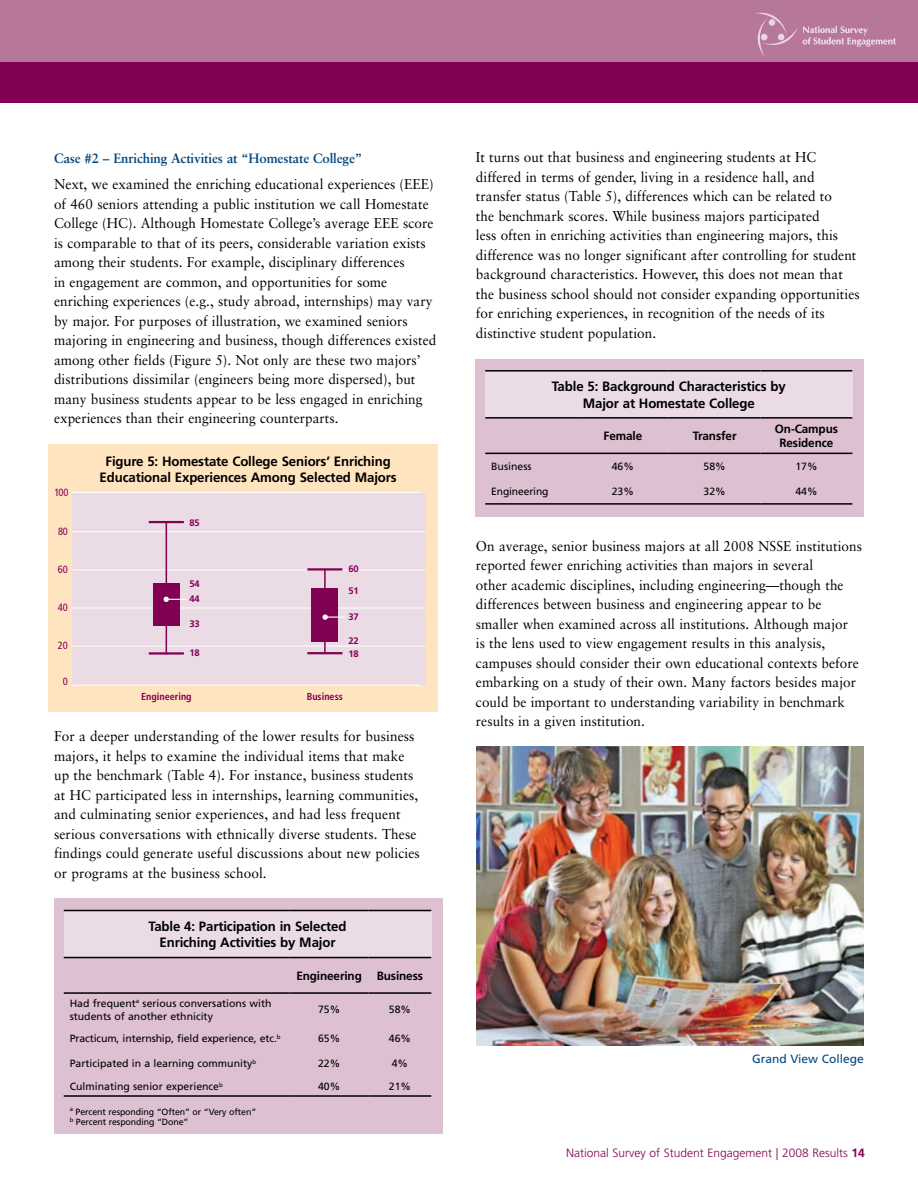
<style>
.page{position:relative;width:918px;height:1188px;background:#fff}
.page>*{position:absolute;margin:0;border:0;box-sizing:border-box;transform-origin:0 0}
.t1{font:14.25px/19.5px "Sabon LT";letter-spacing:.005em;color:#000;scale:.95 1}
.t2{font:700 13.5px/16.2px "Frutiger LT";letter-spacing:-.01em;color:#000;text-align:center}
.t3{font:700 13.5px "Sabon LT";letter-spacing:-.01em;color:#00457c}
.t4{font:700 12px/13.5px "Frutiger LT";letter-spacing:-.01em;color:#000;text-align:center}
.t5{font:300 12px "Frutiger LT";color:#820053}
.t6{font:12px "Frutiger LT";color:#00457c}
.t7{font:10.5px/12.6px "Frutiger LT";color:#000}
.t8{font:condensed 10.5px "Frutiger LT";color:#820053}
.t9{font:700 condensed 10.2px "Frutiger";color:#820053}
.t10{font:700 9.45px/13px "Frutiger";letter-spacing:-.03em;color:#820053}
.t11{font:9px/10.5px "Frutiger LT";letter-spacing:-.01em;color:#000}
.s1{font-weight:700}
</style>
<div class="page">
<div style="left:0;top:0;width:918px;height:74px;background:#b7779b"></div>
<div style="left:0;top:62px;width:918px;height:40px;background:#820053"></div>
<svg style="left:755px;top:13px;width:141px;height:43px"></svg>
<div style="left:54px;top:899px;width:388px;height:235px;background:#ddc0d1"></div>
<div style="left:64px;top:911px;width:367px;height:47px;background:#ebdbe5"></div>
<hr style="left:64px;top:910px;width:226px;height:1px;background:#000">
<hr style="left:290px;top:910px;width:79px;height:1px;background:#000">
<hr style="left:369px;top:910px;width:62px;height:1px;background:#000">
<hr style="left:64px;top:957px;width:226px;height:1px;background:#000">
<hr style="left:290px;top:957px;width:79px;height:1px;background:#000">
<hr style="left:369px;top:957px;width:62px;height:1px;background:#000">
<hr style="left:64px;top:992px;width:226px;height:2px;background:#000">
<hr style="left:290px;top:992px;width:79px;height:2px;background:#000">
<hr style="left:369px;top:992px;width:62px;height:2px;background:#000">
<hr style="left:64px;top:1095px;width:226px;height:2px;background:#000">
<hr style="left:290px;top:1095px;width:79px;height:2px;background:#000">
<hr style="left:369px;top:1095px;width:62px;height:2px;background:#000">
<div style="left:476px;top:359px;width:388px;height:157px;background:#ddc0d1"></div>
<div style="left:485px;top:371px;width:367px;height:47px;background:#ebdbe5"></div>
<hr style="left:485px;top:370px;width:92px;height:2px;background:#000">
<hr style="left:577px;top:370px;width:92px;height:2px;background:#000">
<hr style="left:669px;top:370px;width:92px;height:2px;background:#000">
<hr style="left:761px;top:370px;width:91px;height:2px;background:#000">
<hr style="left:485px;top:417px;width:92px;height:2px;background:#000">
<hr style="left:577px;top:417px;width:92px;height:2px;background:#000">
<hr style="left:669px;top:417px;width:92px;height:2px;background:#000">
<hr style="left:761px;top:417px;width:91px;height:2px;background:#000">
<hr style="left:485px;top:453px;width:92px;height:1px;background:#000">
<hr style="left:577px;top:453px;width:92px;height:1px;background:#000">
<hr style="left:669px;top:453px;width:92px;height:1px;background:#000">
<hr style="left:761px;top:453px;width:91px;height:1px;background:#000">
<hr style="left:485px;top:503px;width:92px;height:2px;background:#000">
<hr style="left:577px;top:503px;width:92px;height:2px;background:#000">
<hr style="left:669px;top:503px;width:92px;height:2px;background:#000">
<hr style="left:761px;top:503px;width:91px;height:2px;background:#000">
<div style="left:48px;top:444px;width:390px;height:268px;background:#ffe4c0"></div>
<div style="left:72px;top:493px;width:354px;height:192px;background:#ebdbe5"></div>
<hr style="left:72px;top:685px;width:349px;height:1px;background:#fff">
<hr style="left:72px;top:646px;width:353px;height:1px;background:#fff">
<hr style="left:72px;top:608px;width:353px;height:1px;background:#fff">
<hr style="left:72px;top:570px;width:353px;height:1px;background:#fff">
<hr style="left:72px;top:531px;width:353px;height:1px;background:#fff">
<hr style="left:72px;top:492px;width:349px;height:1px;background:#fff">
<hr style="left:307px;top:652px;width:35px;height:2px;background:#820053">
<hr style="left:324px;top:569px;width:2px;height:85px;background:#820053">
<hr style="left:307px;top:568px;width:35px;height:3px;background:#820053">
<div style="left:311px;top:588px;width:27px;height:54px;background:#820053"></div>
<svg style="left:323px;top:614px;width:23px;height:6px"></svg>
<hr style="left:149px;top:652px;width:35px;height:3px;background:#820053">
<hr style="left:166px;top:521px;width:1px;height:133px;background:#820053">
<hr style="left:149px;top:521px;width:35px;height:2px;background:#820053">
<div style="left:153px;top:583px;width:27px;height:43px;background:#820053"></div>
<svg style="left:164px;top:597px;width:23px;height:5px"></svg>
<img style="left:476px;top:747px;width:387px;height:299px">
<p class="t3" style="left:54px;top:150px;width:310px">Case #2 – Enriching Activities at “Homestate College”</p>
<p class="t1" style="left:54px;top:174px;width:404px">Next, we examined the enriching educational experiences (EEE) of 460 seniors attending a public institution we call Homestate College (HC). Although Homestate College’s average EEE score is comparable to that of its peers, considerable variation exists among their students. For example, disciplinary differences<br>in engagement are common, and opportunities for some enriching experiences (e.g., study abroad, internships) may vary by major. For purposes of illustration, we examined seniors majoring in engineering and business, though differences existed among other fields (Figure 5). Not only are these two majors’ distributions dissimilar (engineers being more dispersed), but many business students appear to be less engaged in enriching experiences than their engineering counterparts.</p>
<p class="t8" style="left:55px;top:486px;width:15px">100</p>
<p class="t8" style="left:58px;top:525px;width:11px">80</p>
<p class="t8" style="left:58px;top:563px;width:12px">60</p>
<p class="t8" style="left:58px;top:601px;width:12px">40</p>
<p class="t8" style="left:58px;top:639px;width:12px">20</p>
<p class="t8" style="left:63px;top:676px;width:7px">0</p>
<p class="t2" style="left:100px;top:453px;width:299px">Figure 5: Homestate College Seniors’ Enriching<br>Educational Experiences Among Selected Majors</p>
<p class="t10" style="left:190px;top:516px;width:12px">85</p>
<p class="t10" style="left:190px;top:577px;width:12px">54</p>
<p class="t10" style="left:190px;top:617px;width:12px">33</p>
<p class="t10" style="left:190px;top:646px;width:12px">18</p>
<p class="t10" style="left:190px;top:592px;width:12px">44</p>
<p class="t9" style="left:141px;top:690px;width:52px">Engineering</p>
<p class="t10" style="left:349px;top:563px;width:12px">60</p>
<p class="t10" style="left:349px;top:585px;width:12px">51</p>
<p class="t10" style="left:349px;top:610px;width:12px">37</p>
<p class="t10" style="left:349px;top:634px;width:12px">22<br>18</p>
<p class="t9" style="left:307px;top:690px;width:38px">Business</p>
<p class="t1" style="left:54px;top:727px;width:387px">For a deeper understanding of the lower results for business majors, it helps to examine the individual items that make up the benchmark (Table 4). For instance, business students at HC participated less in internships, learning communities, and culminating senior experiences, and had less frequent serious conversations with ethnically diverse students. These findings could generate useful discussions about new policies or programs at the business school.</p>
<p class="t2" style="left:149px;top:918px;width:199px">Table 4: Participation in Selected<br>Enriching Activities by Major</p>
<p class="t4" style="left:296px;top:969px;width:128px">Engineering Business</p>
<p class="t7" style="left:70px;top:997px;width:203px">Had frequent<sup>a</sup> serious conversations with students of another ethnicity</p>
<p class="t7" style="left:318px;top:1003px;width:24px">75%</p>
<p class="t7" style="left:389px;top:1003px;width:24px">58%</p>
<p class="t7" style="left:70px;top:1032px;width:212px">Practicum, internship, field experience, etc.<sup>b</sup></p>
<p class="t7" style="left:318px;top:1032px;width:24px">65%</p>
<p class="t7" style="left:389px;top:1032px;width:24px">46%</p>
<p class="t7" style="left:70px;top:1058px;width:188px">Participated in a learning community<sup>b</sup></p>
<p class="t7" style="left:318px;top:1058px;width:24px">22%</p>
<p class="t7" style="left:392px;top:1058px;width:18px">4%</p>
<p class="t7" style="left:70px;top:1080px;width:155px">Culminating senior experience<sup>b</sup></p>
<p class="t7" style="left:318px;top:1080px;width:24px">40%</p>
<p class="t7" style="left:389px;top:1080px;width:24px">21%</p>
<p class="t11" style="left:70px;top:1107px;width:188px"><sup>a</sup> Percent responding “Often” or “Very often” <sup>b</sup> Percent responding “Done”</p>
<p class="t1" style="left:476px;top:148px;width:406px">It turns out that business and engineering students at HC differed in terms of gender, living in a residence hall, and transfer status (Table 5), differences which can be related to<br>the benchmark scores. While business majors participated<br>less often in enriching activities than engineering majors, this difference was no longer significant after controlling for student background characteristics. However, this does not mean that the business school should not consider expanding opportunities for enriching experiences, in recognition of the needs of its distinctive student population.</p>
<p class="t2" style="left:552px;top:379px;width:235px">Table 5: Background Characteristics by<br>Major at Homestate College</p>
<p class="t4" style="left:604px;top:429px;width:40px">Female</p>
<p class="t4" style="left:693px;top:429px;width:45px">Transfer</p>
<p class="t4" style="left:775px;top:422px;width:65px">On-Campus<br>Residence</p>
<p class="t7" style="left:491px;top:460px;width:42px">Business</p>
<p class="t7" style="left:612px;top:460px;width:24px">46%</p>
<p class="t7" style="left:704px;top:460px;width:24px">58%</p>
<p class="t7" style="left:795px;top:460px;width:24px">17%</p>
<p class="t7" style="left:491px;top:485px;width:59px">Engineering</p>
<p class="t7" style="left:612px;top:485px;width:24px">23%</p>
<p class="t7" style="left:704px;top:485px;width:24px">32%</p>
<p class="t7" style="left:795px;top:485px;width:24px">44%</p>
<p class="t1" style="left:476px;top:536px;width:408px">On average, senior business majors at all 2008 NSSE institutions reported fewer enriching activities than majors in several<br>other academic disciplines, including engineering—though the differences between business and engineering appear to be smaller when examined across all institutions. Although major<br>is the lens used to view engagement results in this analysis, campuses should consider their own educational contexts before embarking on a study of their own. Many factors besides major could be important to understanding variability in benchmark results in a given institution.</p>
<p class="t6" style="left:752px;top:1052px;width:113px">Grand View College</p>
<p class="t5" style="left:566px;top:1146px;width:300px">National Survey of Student Engagement | 2008 Results <span class="s1">14</span></p>
</div>
